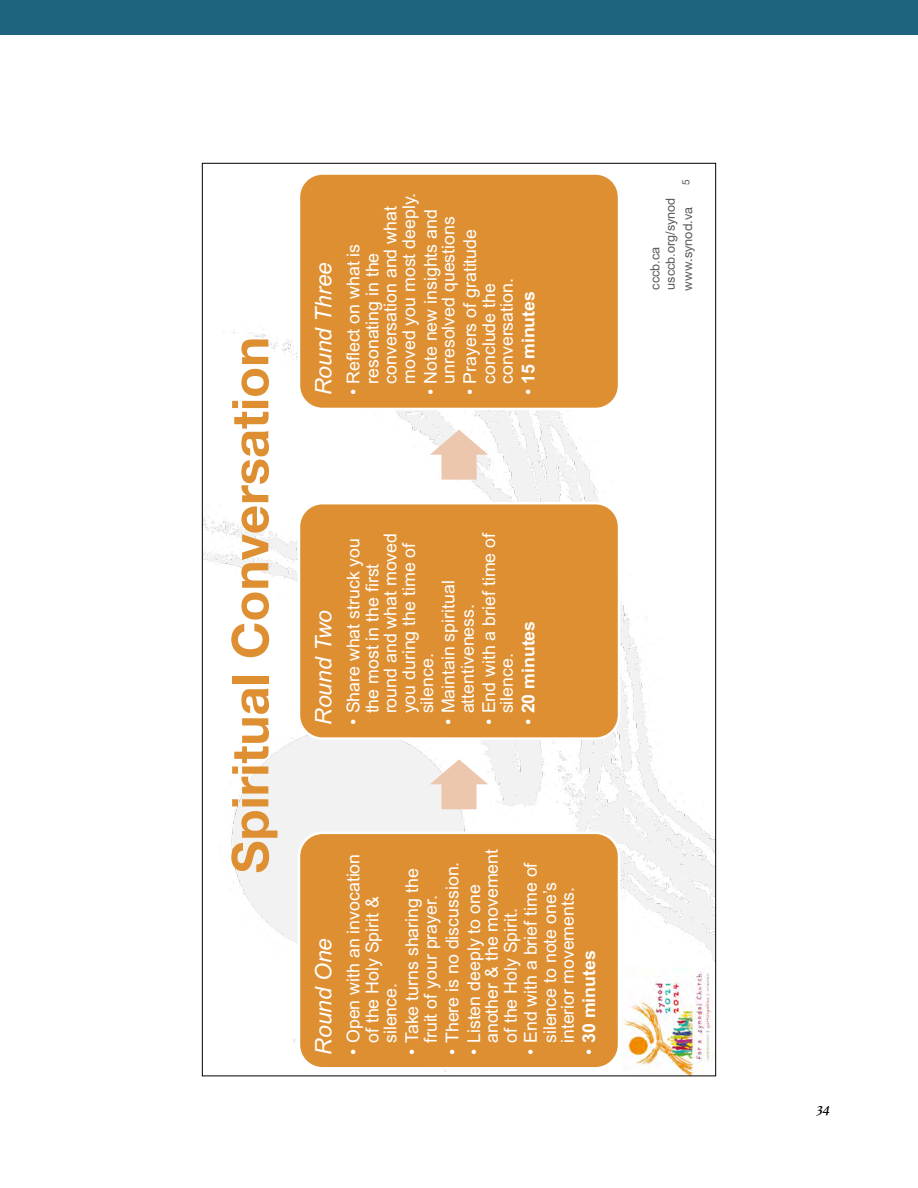
<style>
.page{position:relative;width:918px;height:1188px;background:#fff}
.page>*{position:absolute;margin:0;border:0;box-sizing:border-box;transform-origin:0 0}
.t1{font:700 50.7px "Helvetica Neue";color:#de8f32}
.t2{font:italic 22.8px "Arial";color:#fff}
.t3{font:17.7px/18.5px "Arial";color:#fff}
.t4{font:700 17.7px "Arial";color:#fff}
.t5{font:italic 15px "Athelas";color:#000}
.t6{font:12.6px/15.1px "Arial";color:#595959}
.t7{font:12.6px "Helvetica Neue";color:#595959}
.t8{font:10.2px "Helvetica Neue";color:#595959}
.s1{font-weight:400}
</style>
<div class="page">
<div style="left:0;top:0;width:918px;height:35px;background:#1f647f"></div>
<img style="left:204px;top:329px;width:510px;height:743px">
<img style="left:615px;top:962px;width:99px;height:110px">
<div style="left:299px;top:833px;width:320px;height:235px;background:#de8f32;border-radius:24px"></div>
<div style="left:298px;top:832px;width:322px;height:238px;border:3px solid #fff;border-radius:24px"></div>
<svg style="left:430px;top:759px;width:58px;height:50px"></svg>
<div style="left:299px;top:503px;width:320px;height:236px;background:#de8f32;border-radius:24px"></div>
<div style="left:298px;top:502px;width:322px;height:238px;border:3px solid #fff;border-radius:24px"></div>
<svg style="left:430px;top:430px;width:58px;height:50px"></svg>
<div style="left:299px;top:174px;width:320px;height:235px;background:#de8f32;border-radius:24px"></div>
<div style="left:298px;top:172px;width:322px;height:238px;border:3px solid #fff;border-radius:24px"></div>
<img style="left:621px;top:968px;width:93px;height:106px">
<h1 class="t1" style="left:210px;top:873px;width:538px;rotate:-90deg">Spiritual Conversation</h1>
<p class="t2" style="left:309px;top:395px;width:135px;rotate:-90deg">Round Three</p>
<p class="t3" style="left:344px;top:384px;width:193px;text-indent:-11px;rotate:-90deg">• Reflect on what is resonating in the conversation and what moved you most deeply.</p>
<p class="t3" style="left:422px;top:395px;width:187px;line-height:17.7px;text-align:center;rotate:-90deg">• Note new insights and unresolved questions</p>
<p class="t3" style="left:461px;top:384px;width:156px;text-indent:-11px;rotate:-90deg">• Prayers of gratitude conclude the conversation.</p>
<p class="t4" style="left:516px;top:395px;width:106px;rotate:-90deg"><span class="s1">•</span> 15 minutes</p>
<p class="t2" style="left:309px;top:725px;width:116px;rotate:-90deg">Round Two</p>
<p class="t3" style="left:344px;top:713px;width:182px;text-indent:-11px;rotate:-90deg">• Share what struck you the most in the first round and what moved you during the time of silence.</p>
<p class="t3" style="left:439px;top:713px;width:135px;line-height:19.2px;text-indent:-11px;rotate:-90deg">• Maintain spiritual attentiveness.</p>
<p class="t3" style="left:480px;top:713px;width:183px;line-height:17.7px;text-indent:-11px;rotate:-90deg">• End with a brief time of silence.</p>
<p class="t4" style="left:516px;top:725px;width:106px;rotate:-90deg"><span class="s1">•</span> 20 minutes</p>
<p class="t2" style="left:309px;top:1055px;width:118px;rotate:-90deg">Round One</p>
<p class="t3" style="left:344px;top:1043px;width:191px;text-indent:-11px;rotate:-90deg">• Open with an invocation of the Holy Spirit &amp; silence.</p>
<p class="t3" style="left:402px;top:1043px;width:176px;line-height:18.9px;text-indent:-11px;rotate:-90deg">• Take turns sharing the fruit of your prayer.</p>
<p class="t3" style="left:443px;top:1055px;width:194px;rotate:-90deg">• There is no discussion.</p>
<p class="t3" style="left:465px;top:1043px;width:196px;text-indent:-11px;rotate:-90deg">• Listen deeply to one another &amp; the movement of the Holy Spirit.</p>
<p class="t3" style="left:521px;top:1043px;width:183px;text-indent:-11px;rotate:-90deg">• End with a brief time of silence to note one’s interior movements.</p>
<p class="t4" style="left:577px;top:1055px;width:106px;rotate:-90deg"><span class="s1">•</span> 30 minutes</p>
<p class="t8" style="left:678px;top:185px;width:7px;rotate:-90deg">5</p>
<p class="t6" style="left:647px;top:290px;width:93px;rotate:-90deg">cccb.ca usccb.org/synod</p>
<p class="t7" style="left:679px;top:291px;width:85px;rotate:-90deg">www.synod.va</p>
<p class="t5" style="left:817px;top:1097px;width:15px">34</p>
</div>
